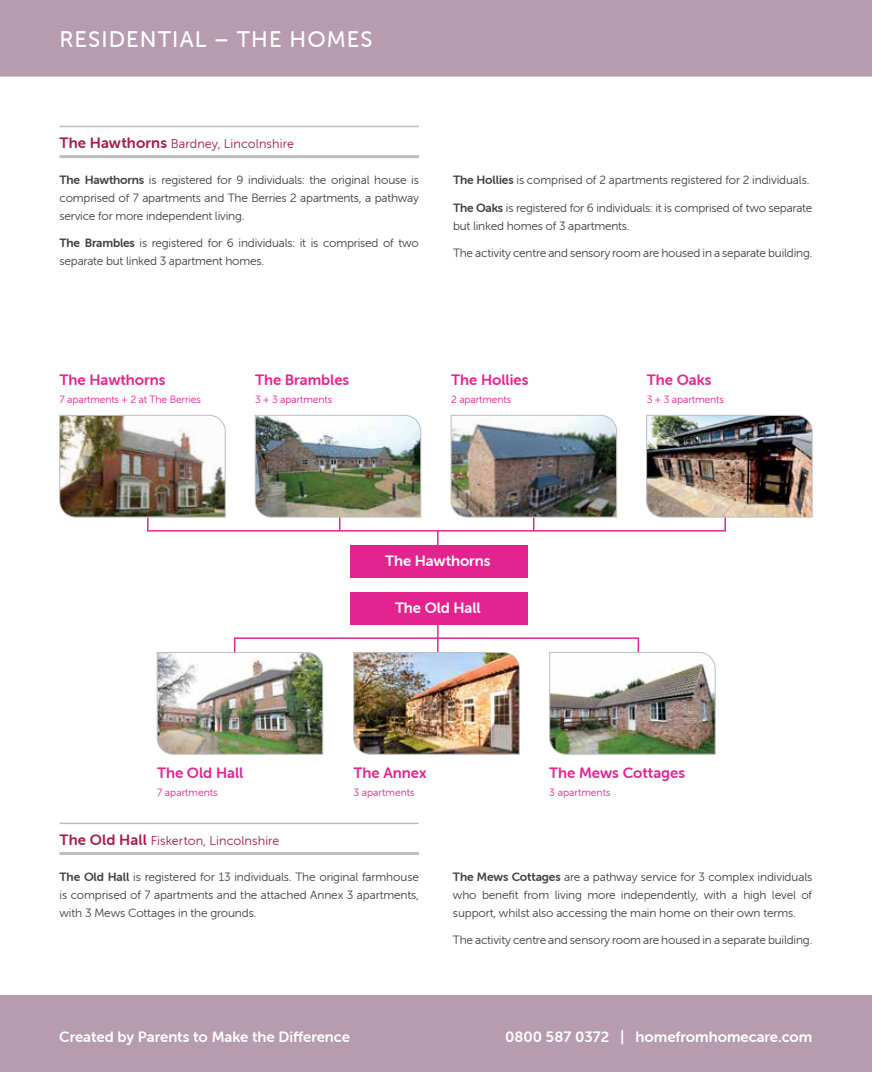
<style>
.page{position:relative;width:872px;height:1072px;background:#fff}
.page>*{position:absolute;margin:0;border:0;box-sizing:border-box;transform-origin:0 0}
.t1{font:22.5px "Museo Sans Rounded 500";letter-spacing:.05em;color:#fff}
.t2{font:15px "Museo Sans Rounded 700";color:#fff}
.t3{font:15px "Museo Sans Rounded 700";color:#e32490}
.t4{font:12.75px "Museo Sans Rounded 300";letter-spacing:.01em;color:#a41d46}
.t5{font:12px/18px "Museo Sans Rounded 300";letter-spacing:-.015em;color:#414042;text-align:justify}
.t6{font:10.5px "Museo Sans Rounded 300";letter-spacing:-.01em;color:#e32490}
.s1{font-family:"Museo Sans Rounded 700";font-size:15px}
.s2{font-family:"Museo Sans Rounded 700"}
</style>
<div class="page">
<div style="left:0;top:0;width:872px;height:77px;background:#b79bae"></div>
<div style="left:0;top:995px;width:872px;height:76px;background:#b79bae"></div>
<div style="left:350px;top:545px;width:177px;height:32px;background:#e32490"></div>
<div style="left:350px;top:592px;width:177px;height:32px;background:#e32490"></div>
<hr style="left:437px;top:619px;width:1px;height:37px;background:#e32490">
<hr style="left:60px;top:126px;width:359px;height:1px;background:#bcbec0">
<hr style="left:60px;top:155px;width:359px;height:3px;background:#bcbec0">
<hr style="left:60px;top:822px;width:359px;height:2px;background:#bcbec0">
<hr style="left:60px;top:852px;width:359px;height:3px;background:#bcbec0">
<img style="left:59px;top:415px;width:753px;height:140px">
<img style="left:157px;top:636px;width:558px;height:118px">
<h1 class="t1" style="left:60px;top:27px;width:315px">RESIDENTIAL – THE HOMES</h1>
<p class="t4" style="left:60px;top:136px;width:236px"><span class="s1">The Hawthorns</span> Bardney, Lincolnshire</p>
<p class="t5" style="left:60px;top:171px;width:361px"><span class="s2">The Hawthorns</span> is registered for 9 individuals: the original house is comprised of 7 apartments and The Berries 2 apartments, a pathway service for more independent living.</p>
<p class="t5" style="left:60px;top:234px;width:361px"><span class="s2">The Brambles</span> is registered for 6 individuals: it is comprised of two separate but linked 3 apartment homes.</p>
<p class="t5" style="left:453px;top:170px;width:358px"><span class="s2">The Hollies</span> is comprised of 2 apartments registered for 2 individuals.</p>
<p class="t5" style="left:453px;top:199px;width:361px"><span class="s2">The Oaks</span> is registered for 6 individuals: it is comprised of two separate but linked homes of 3 apartments.</p>
<p class="t5" style="left:453px;top:244px;width:361px">The activity centre and sensory room are housed in a separate building.</p>
<p class="t3" style="left:60px;top:371px;width:108px">The Hawthorns</p>
<p class="t6" style="left:60px;top:393px;width:143px">7 apartments + 2 at The Berries</p>
<p class="t3" style="left:255px;top:371px;width:96px">The Brambles</p>
<p class="t6" style="left:255px;top:393px;width:79px">3 + 3 apartments</p>
<p class="t3" style="left:451px;top:371px;width:79px">The Hollies</p>
<p class="t6" style="left:451px;top:393px;width:62px">2 apartments</p>
<p class="t3" style="left:647px;top:371px;width:66px">The Oaks</p>
<p class="t6" style="left:647px;top:393px;width:79px">3 + 3 apartments</p>
<p class="t3" style="left:157px;top:764px;width:88px">The Old Hall</p>
<p class="t6" style="left:157px;top:786px;width:62px">7 apartments</p>
<p class="t2" style="left:385px;top:552px;width:107px">The Hawthorns</p>
<p class="t2" style="left:395px;top:599px;width:87px">The Old Hall</p>
<p class="t3" style="left:353px;top:764px;width:75px">The Annex</p>
<p class="t6" style="left:353px;top:786px;width:63px">3 apartments</p>
<p class="t3" style="left:549px;top:764px;width:137px">The Mews Cottages</p>
<p class="t6" style="left:549px;top:786px;width:63px">3 apartments</p>
<p class="t4" style="left:60px;top:833px;width:221px"><span class="s1">The Old Hall</span> Fiskerton, Lincolnshire</p>
<p class="t5" style="left:60px;top:867px;width:361px"><span class="s2">The Old Hall</span> is registered for 13 individuals. The original farmhouse is comprised of 7 apartments and the attached Annex 3 apartments, with 3 Mews Cottages in the grounds.</p>
<p class="t5" style="left:453px;top:867px;width:361px"><span class="s2">The Mews Cottages</span> are a pathway service for 3 complex individuals who benefit from living more independently, with a high level of support, whilst also accessing the main home on their own terms.</p>
<p class="t5" style="left:453px;top:930px;width:361px">The activity centre and sensory room are housed in a separate building.</p>
<p class="t2" style="left:59px;top:1028px;width:292px">Created by Parents to Make the Difference</p>
<p class="t2" style="left:505px;top:1028px;width:309px">0800 587 0372 | homefromhomecare.com</p>
</div>
